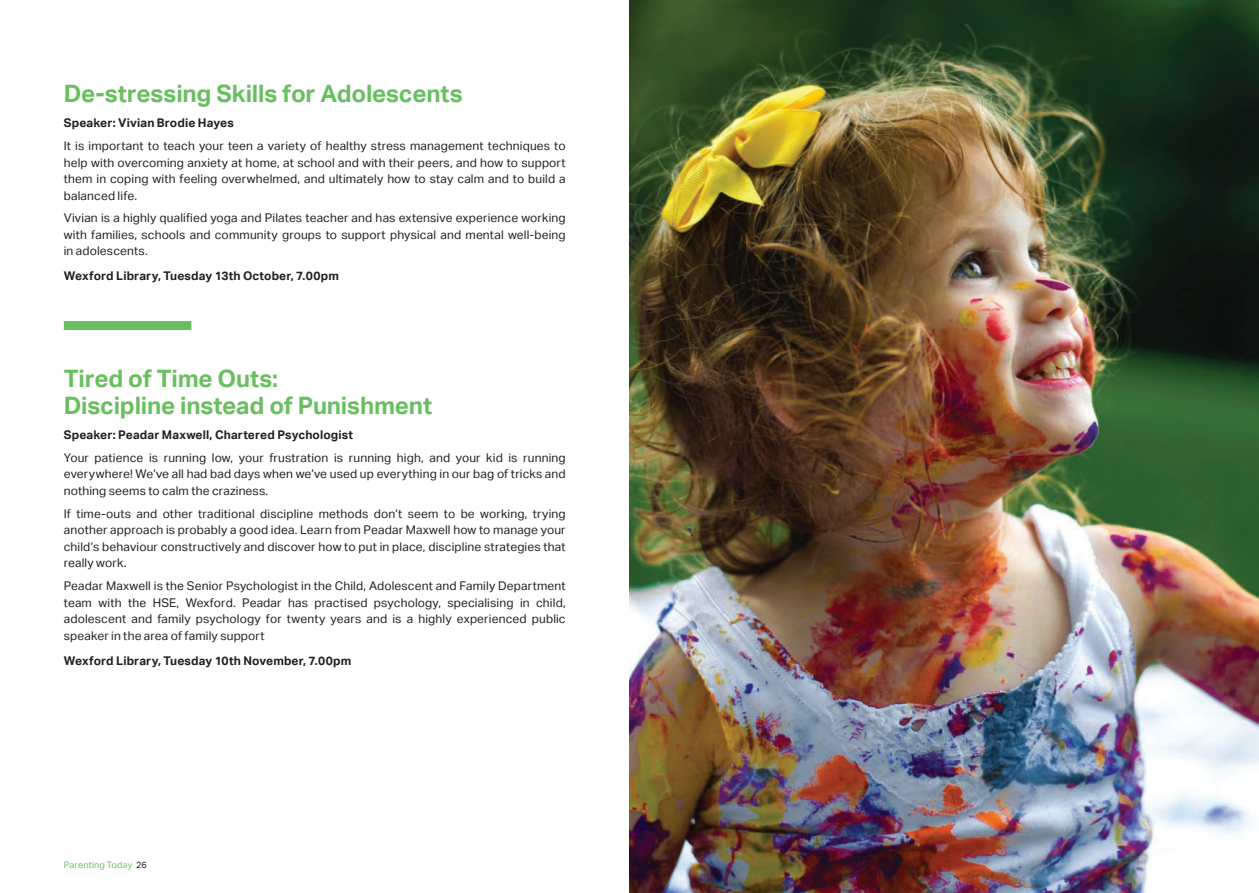
<style>
.page{position:relative;width:1259px;height:893px;background:#fff}
.page>*{position:absolute;margin:0;border:0;box-sizing:border-box;transform-origin:0 0}
.t1{font:700 24px/27px "Aktiv Grotesk";letter-spacing:-.005em;color:#69bf60}
.t2{font:12px/16.5px "Aktiv Grotesk";letter-spacing:.01em;color:#231f20;text-align:justify}
.t3{font:700 12px "Aktiv Grotesk";letter-spacing:.01em;color:#231f20}
.t4{font:9px "Aktiv Grotesk";letter-spacing:.02em;color:#69bf60}
.s1{color:#231f20}
</style>
<div class="page">
<img style="left:629px;top:0;width:630px;height:893px">
<div style="left:64px;top:321px;width:127px;height:9px;background:#69bf60"></div>
<h1 class="t1" style="left:64px;top:80px;width:400px">De-stressing Skills for Adolescents</h1>
<p class="t3" style="left:64px;top:116px;width:172px">Speaker: Vivian Brodie Hayes</p>
<p class="t2" style="left:64px;top:138px;width:503px">It is important to teach your teen a variety of healthy stress management techniques to help with overcoming anxiety at home, at school and with their peers, and how to support them in coping with feeling overwhelmed, and ultimately how to stay calm and to build a balanced life.</p>
<p class="t2" style="left:64px;top:210px;width:503px">Vivian is a highly qualified yoga and Pilates teacher and has extensive experience working with families, schools and community groups to support physical and mental well-being in adolescents.</p>
<p class="t3" style="left:64px;top:269px;width:276px">Wexford Library, Tuesday 13th October, 7.00pm</p>
<h1 class="t1" style="left:64px;top:365px;width:370px">Tired of Time Outs:<br>Discipline instead of Punishment</h1>
<p class="t3" style="left:64px;top:428px;width:291px">Speaker: Peadar Maxwell, Chartered Psychologist</p>
<p class="t2" style="left:64px;top:449px;width:503px">Your patience is running low, your frustration is running high, and your kid is running everywhere! We’ve all had bad days when we’ve used up everything in our bag of tricks and nothing seems to calm the craziness.</p>
<p class="t2" style="left:64px;top:505px;width:503px">If time-outs and other traditional discipline methods don’t seem to be working, trying another approach is probably a good idea. Learn from Peadar Maxwell how to manage your child’s behaviour constructively and discover how to put in place, discipline strategies that really work.</p>
<p class="t2" style="left:64px;top:578px;width:503px">Peadar Maxwell is the Senior Psychologist in the Child, Adolescent and Family Department team with the HSE, Wexford. Peadar has practised psychology, specialising in child, adolescent and family psychology for twenty years and is a highly experienced public speaker in the area of family support</p>
<p class="t3" style="left:64px;top:653px;width:289px">Wexford Library, Tuesday 10th November, 7.00pm</p>
<p class="t4" style="left:64px;top:860px;width:85px">Parenting Today <span class="s1">26</span></p>
</div>
